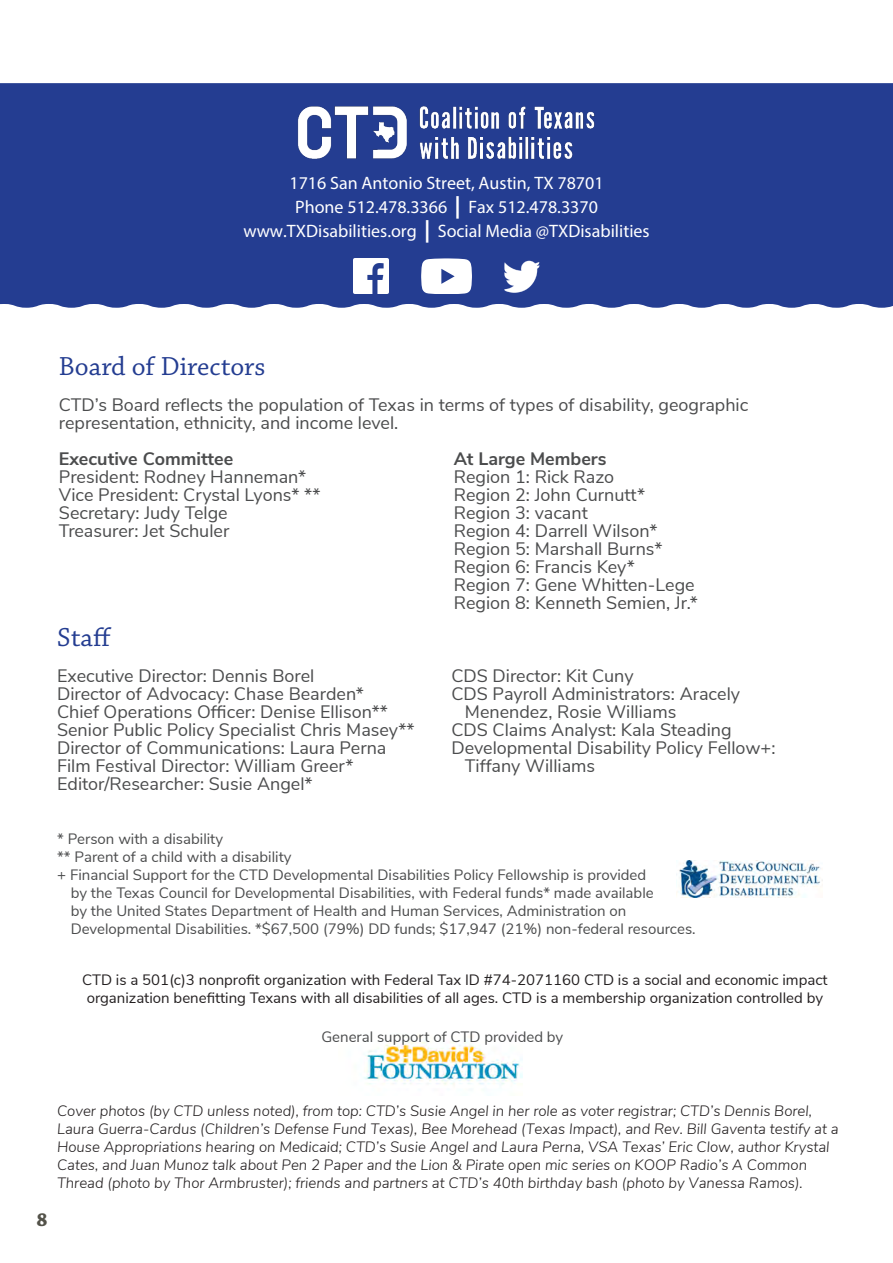
<style>
.page{position:relative;width:893px;height:1263px;background:#fff}
.page>*{position:absolute;margin:0;border:0;box-sizing:border-box;transform-origin:0 0}
.maintext{font:27.45px "Chaparral Pro";color:#243d91}
.cover_head1-white{font:700 19.8px "Chaparral Pro";color:#535249}
.maintext-2{font:18px/18px "Nunito Sans";color:#4b4c4d}
.t1{font:18px "Myriad Pro";color:#fff}
.maintext-3{font:700 18px "Nunito Sans";color:#4b4c4d}
.t2{font:italic 300 15px/18px "Nunito Sans";color:#231f20}
.maintext-4{font:15px/18px "Nunito Sans";color:#4b4c4d}
.t3{font:15px/18px "Nunito Sans";color:#231f20;text-align:center}
.s1{font-weight:700;font-size:22.5px}
</style>
<div class="page">
<div style="left:0;top:83px;width:893px;height:225px;background:#243d91"></div>
<img style="left:297px;top:101px;width:299px;height:63px">
<img style="left:504px;top:259px;width:35px;height:35px">
<img style="left:354px;top:259px;width:35px;height:35px">
<svg style="left:421px;top:259px;width:51px;height:35px"></svg>
<img style="left:363px;top:1035px;width:160px;height:50px">
<img style="left:678px;top:860px;width:143px;height:38px">
<p class="t1" style="left:289px;top:171px;width:316px">1716 San Antonio Street, Austin, TX 78701</p>
<p class="t1" style="left:295px;top:195px;width:304px">Phone 512.478.3366 <span class="s1">|</span> Fax 512.478.3370</p>
<p class="t1" style="left:243px;top:219px;width:408px">www.TXDisabilities.org <span class="s1">|</span> Social Media @TXDisabilities</p>
<p class="maintext" style="left:59px;top:352px;width:208px">Board of Directors</p>
<p class="maintext-2" style="left:59px;top:395px;width:691px">CTD’s Board reflects the population of Texas in terms of types of disability, geographic representation, ethnicity, and income level.</p>
<p class="maintext-3" style="left:59px;top:446px;width:176px">Executive Committee</p>
<p class="maintext-2" style="left:59px;top:467px;width:249px">President: Rodney Hanneman*</p>
<p class="maintext-2" style="left:59px;top:485px;width:263px">Vice President: Crystal Lyons* **</p>
<p class="maintext-2" style="left:59px;top:503px;width:170px">Secretary: Judy Telge</p>
<p class="maintext-2" style="left:59px;top:521px;width:172px">Treasurer: Jet Schuler</p>
<p class="maintext" style="left:57px;top:622px;width:56px">Staff</p>
<p class="maintext-2" style="left:57px;top:665px;width:259px">Executive Director: Dennis Borel</p>
<p class="maintext-2" style="left:57px;top:683px;width:309px">Director of Advocacy: Chase Bearden*</p>
<p class="maintext-2" style="left:57px;top:701px;width:332px">Chief Operations Officer: Denise Ellison**</p>
<p class="maintext-2" style="left:57px;top:719px;width:359px">Senior Public Policy Specialist Chris Masey**</p>
<p class="maintext-2" style="left:57px;top:737px;width:331px">Director of Communications: Laura Perna</p>
<p class="maintext-2" style="left:57px;top:755px;width:298px">Film Festival Director: William Greer*</p>
<p class="maintext-2" style="left:57px;top:773px;width:257px">Editor/Researcher: Susie Angel*</p>
<p class="maintext-3" style="left:454px;top:446px;width:154px">At Large Members</p>
<p class="maintext-2" style="left:454px;top:467px;width:162px">Region 1: Rick Razo</p>
<p class="maintext-2" style="left:454px;top:485px;width:193px">Region 2: John Curnutt*</p>
<p class="maintext-2" style="left:454px;top:503px;width:136px">Region 3: vacant</p>
<p class="maintext-2" style="left:454px;top:521px;width:205px">Region 4: Darrell Wilson*</p>
<p class="maintext-2" style="left:454px;top:539px;width:210px">Region 5: Marshall Burns*</p>
<p class="maintext-2" style="left:454px;top:557px;width:183px">Region 6: Francis Key*</p>
<p class="maintext-2" style="left:454px;top:575px;width:242px">Region 7: Gene Whitten-Lege</p>
<p class="maintext-2" style="left:454px;top:593px;width:246px">Region 8: Kenneth Semien, Jr.*</p>
<p class="maintext-2" style="left:451px;top:665px;width:184px">CDS Director: Kit Cuny</p>
<p class="maintext-2" style="left:451px;top:683px;width:290px">CDS Payroll Administrators: Aracely</p>
<p class="maintext-2" style="left:465px;top:701px;width:213px">Menendez, Rosie Williams</p>
<p class="maintext-2" style="left:451px;top:719px;width:282px">CDS Claims Analyst: Kala Steading</p>
<p class="maintext-2" style="left:451px;top:737px;width:326px">Developmental Disability Policy Fellow+:</p>
<p class="maintext-2" style="left:465px;top:755px;width:132px">Tiffany Williams</p>
<p class="maintext-4" style="left:57px;top:828px;width:167px">* Person with a disability</p>
<p class="maintext-4" style="left:57px;top:846px;width:236px">** Parent of a child with a disability</p>
<p class="maintext-4" style="left:57px;top:864px;width:590px">+ Financial Support for the CTD Developmental Disabilities Policy Fellowship is provided</p>
<p class="maintext-4" style="left:71px;top:882px;width:626px">by the Texas Council for Developmental Disabilities, with Federal funds* made available<br>by the United States Department of Health and Human Services, Administration on<br>Developmental Disabilities. *$67,500 (79%) DD funds; $17,947 (21%) non-federal resources.</p>
<p class="t3" style="left:82px;top:969px;width:747px">CTD is a 501(c)3 nonprofit organization with Federal Tax ID #74-2071160 CTD is a social and economic impact organization benefitting Texans with all disabilities of all ages. CTD is a membership organization controlled by</p>
<p class="maintext-4" style="left:321px;top:1026px;width:243px">General support of CTD provided by</p>
<p class="cover_head1-white" style="left:36px;top:1207px;width:13px">8</p>
<p class="t2" style="left:57px;top:1101px;width:783px">Cover photos (by CTD unless noted), from top: CTD’s Susie Angel in her role as voter registrar; CTD’s Dennis Borel, Laura Guerra-Cardus (Children’s Defense Fund Texas), Bee Morehead (Texas Impact), and Rev. Bill Gaventa testify at a House Appropriations hearing on Medicaid; CTD’s Susie Angel and Laura Perna, VSA Texas’ Eric Clow, author Krystal Cates, and Juan Munoz talk about Pen 2 Paper and the Lion &amp; Pirate open mic series on KOOP Radio’s A Common Thread (photo by Thor Armbruster); friends and partners at CTD’s 40th birthday bash (photo by Vanessa Ramos).</p>
</div>
